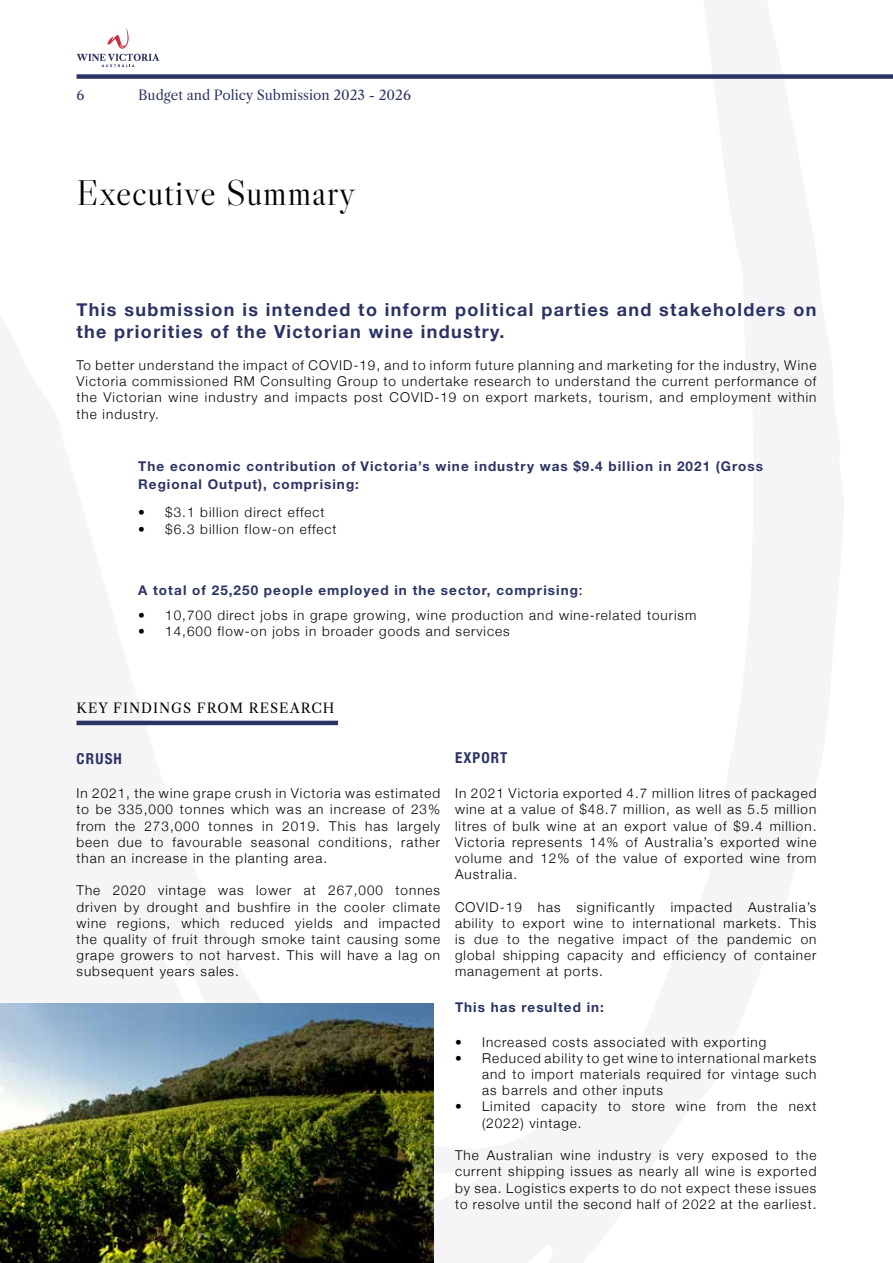
<style>
.page{position:relative;width:893px;height:1263px;background:#fff}
.page>*{position:absolute;margin:0;border:0;box-sizing:border-box;transform-origin:0 0}
.t1{font:36px "Libre Caslon Display";letter-spacing:.025em;color:#000}
.t2{font:700 18px/21.6px "Helvetica Neue";letter-spacing:.075em;color:#2b3365}
.t3{font:700 condensed 15px "Helvetica Neue";letter-spacing:.075em;color:#2b3365}
.t4{font:300 13.5px/16.2px "Helvetica Neue";letter-spacing:.075em;color:#000;text-align:justify}
.t5{font:700 13.5px/18px "Helvetica Neue CE";letter-spacing:.075em;color:#2b3365}
.t6{font:13.5px "Libre Caslon Text";color:#2b3365}
.t7{font:13.5px "Libre Caslon Text";letter-spacing:.075em;color:#000}
.s1{font-weight:400;color:#000}
</style>
<div class="page">
<img style="left:0;top:1003px;width:434px;height:260px">
<hr style="left:77px;top:721px;width:261px;height:4px;background:#2b3365">
<div style="left:77px;top:74px;width:816px;height:5px;background:#2b3365"></div>
<svg style="left:77px;top:28px;width:83px;height:39px"></svg>
<p class="t6" style="left:77px;top:87px;width:9px">6</p>
<p class="t6" style="left:138px;top:87px;width:274px">Budget and Policy Submission 2023 - 2026</p>
<h1 class="t1" style="left:77px;top:170px;width:280px">Executive Summary</h1>
<h2 class="t2" style="left:77px;top:299px;width:741px">This submission is intended to inform political parties and stakeholders on the priorities of the Victorian wine industry.</h2>
<p class="t4" style="left:77px;top:356px;width:741px">To better understand the impact of COVID-19, and to inform future planning and marketing for the industry, Wine Victoria commissioned RM Consulting Group to undertake research to understand the current performance of the Victorian wine industry and impacts post COVID-19 on export markets, tourism, and employment within the industry.</p>
<p class="t5" style="left:138px;top:458px;width:626px">The economic contribution of Victoria’s wine industry was $9.4 billion in 2021 (Gross<br>Regional Output), comprising:</p>
<p class="t4" style="left:138px;top:503px;width:188px">• $3.1 billion direct effect</p>
<p class="t4" style="left:138px;top:520px;width:200px">• $6.3 billion flow-on effect</p>
<p class="t5" style="left:138px;top:581px;width:446px">A total of 25,250 people employed in the sector, comprising<span class="s1">:</span></p>
<p class="t4" style="left:138px;top:606px;width:560px">• 10,700 direct jobs in grape growing, wine production and wine-related tourism</p>
<p class="t4" style="left:138px;top:622px;width:373px">• 14,600 flow-on jobs in broader goods and services</p>
<p class="t7" style="left:77px;top:699px;width:259px">KEY FINDINGS FROM RESEARCH</p>
<p class="t3" style="left:77px;top:746px;width:47px">CRUSH</p>
<p class="t4" style="left:77px;top:784px;width:365px">In 2021, the wine grape crush in Victoria was estimated to be 335,000 tonnes which was an increase of 23% from the 273,000 tonnes in 2019. This has largely been due to favourable seasonal conditions, rather than an increase in the planting area.</p>
<p class="t4" style="left:77px;top:881px;width:365px">The 2020 vintage was lower at 267,000 tonnes driven by drought and bushfire in the cooler climate wine regions, which reduced yields and impacted the quality of fruit through smoke taint causing some grape growers to not harvest. This will have a lag on subsequent years sales.</p>
<p class="t3" style="left:455px;top:745px;width:54px">EXPORT</p>
<p class="t4" style="left:455px;top:784px;width:363px">In 2021 Victoria exported 4.7 million litres of packaged wine at a value of $48.7 million, as well as 5.5 million litres of bulk wine at an export value of $9.4 million.<br>Victoria represents 14% of Australia’s exported wine volume and 12% of the value of exported wine from Australia.</p>
<p class="t4" style="left:455px;top:898px;width:363px">COVID-19 has significantly impacted Australia’s ability to export wine to international markets. This is due to the negative impact of the pandemic on global shipping capacity and efficiency of container management at ports.</p>
<p class="t5" style="left:455px;top:999px;width:150px">This has resulted in:</p>
<p class="t4" style="left:455px;top:1033px;width:313px">• Increased costs associated with exporting</p>
<p class="t4" style="left:482px;top:1049px;width:336px;text-indent:-27px">• Reduced ability to get wine to international markets and to import materials required for vintage such as barrels and other inputs</p>
<p class="t4" style="left:482px;top:1097px;width:336px;text-indent:-27px">• Limited capacity to store wine from the next (2022) vintage.</p>
<p class="t4" style="left:455px;top:1146px;width:363px">The Australian wine industry is very exposed to the current shipping issues as nearly all wine is exported by sea. Logistics experts to do not expect these issues to resolve until the second half of 2022 at the earliest.</p>
</div>
